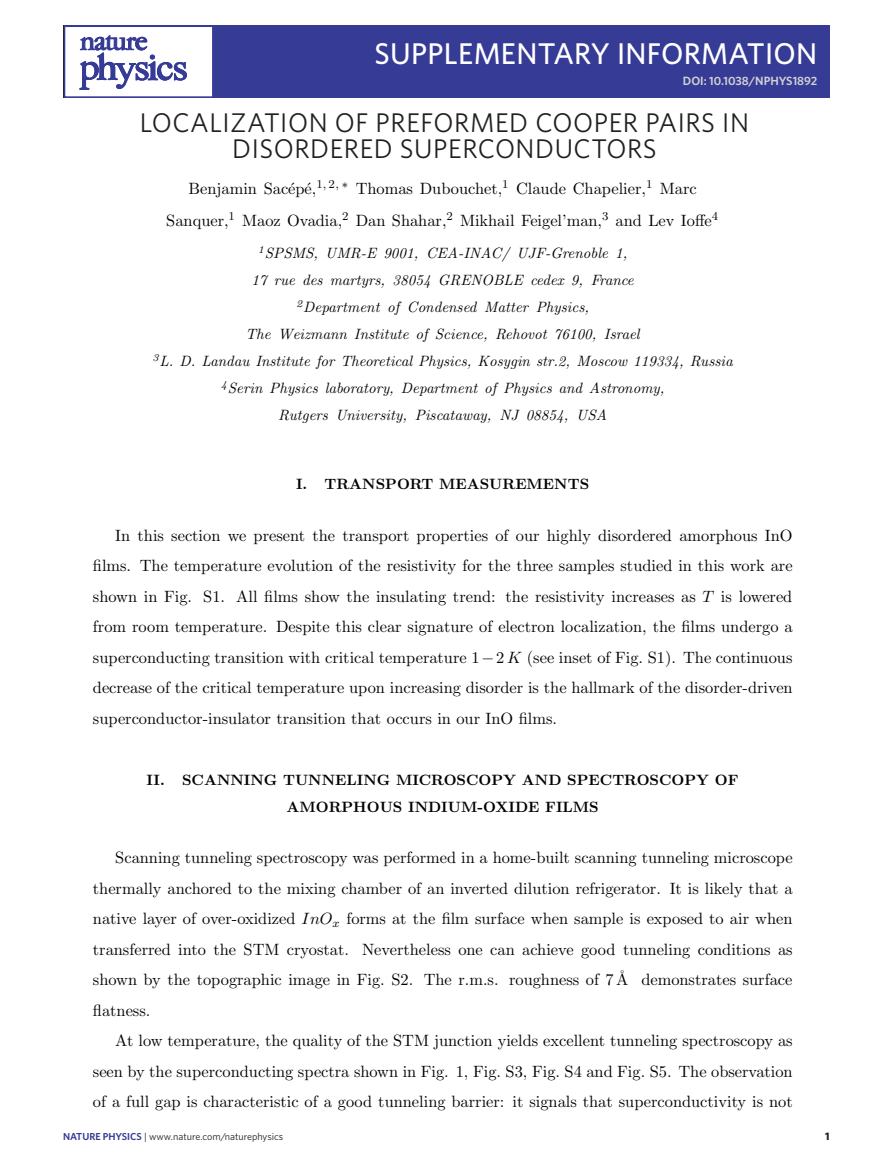
<style>
.page{position:relative;width:893px;height:1174px;background:#fff}
.page>*{position:absolute;margin:0;border:0;box-sizing:border-box;transform-origin:0 0}
.t1{font:500 30px "Whitney";letter-spacing:.01em;color:#fff}
.t2{font:27px/25.5px "Whitney";letter-spacing:.02em;color:#231f20;text-align:center}
.t3{font:18px "CMBX12";color:#000}
.t4{font:16.35px/30.5px "CMR10";color:#000;text-align:center}
.t5{font:15px/26.8px "CMTI10";color:#000;text-align:center}
.t6{font:15px/26.8px "CMBX10";color:#000;text-align:center}
.t7{font:600 12px "Whitney";color:#d1d2d4}
.t8{font:700 10.8px "Whitney";color:#231f20}
.t9{font:10.2px "Whitney";color:#231f20}
.t10{font:600 10.2px "Whitney";color:#363b95}
.s1{font-family:"CMMI10"}
.s2{font-family:"CMSY10"}
.s3{font-weight:600;color:#363b95}
</style>
<div class="page">
<div style="left:64px;top:26px;width:765px;height:72px;background:#363b95"></div>
<div style="left:64px;top:26px;width:150px;height:72px;background:#fff;border:2px solid #363b95"></div>
<svg style="left:80px;top:35px;width:107px;height:55px"></svg>
<p class="t1" style="left:375px;top:34px;width:444px">SUPPLEMENTARY INFORMATION</p>
<p class="t7" style="left:683px;top:73px;width:136px">DOI: 10.1038/NPHYS1892</p>
<p class="t2" style="left:140px;top:109px;width:611px">LOCALIZATION OF PREFORMED COOPER PAIRS IN<br>DISORDERED SUPERCONDUCTORS</p>
<p class="t3" style="left:132px;top:132px;width:622px">Localization of preformed Cooper-pairs in disordered superconductors</p>
<p class="t4" style="left:166px;top:172px;width:553px;line-height:32px">Benjamin Sac´ep´e,<sup>1,</sup> <sup>2,</sup> <sup>∗</sup> Thomas Dubouchet,<sup>1</sup> Claude Chapelier,<sup>1</sup> Marc<br>Sanquer,<sup>1</sup> Maoz Ovadia,<sup>2</sup> Dan Shahar,<sup>2</sup> Mikhail Feigel’man,<sup>3</sup> and Lev Ioffe<sup>4</sup></p>
<p class="t5" style="left:153px;top:239px;width:582px"><sup>1</sup>SPSMS, UMR-E 9001, CEA-INAC/ UJF-Grenoble 1,<br>17 rue des martyrs, 38054 GRENOBLE cedex 9, France<br><sup>2</sup>Department of Condensed Matter Physics,<br>The Weizmann Institute of Science, Rehovot 76100, Israel<br><sup>3</sup>L. D. Landau Institute for Theoretical Physics, Kosygin str.2, Moscow 119334, Russia <sup>4</sup>Serin Physics laboratory, Department of Physics and Astronomy,<br>Rutgers University, Piscataway, NJ 08854, USA</p>
<p class="t6" style="left:296px;top:470px;width:295px">I. TRANSPORT MEASUREMENTS</p>
<p class="t4" style="left:93px;top:519px;width:701px;text-align:justify;text-indent:22px">In this section we present the transport properties of our highly disordered amorphous InO films. The temperature evolution of the resistivity for the three samples studied in this work are shown in Fig. S1. All films show the insulating trend: the resistivity increases as <span class="s1">T</span> is lowered from room temperature. Despite this clear signature of electron localization, the films undergo a superconducting transition with critical temperature 1<span class="s2">−</span>2 <span class="s1">K</span> (see inset of Fig. S1). The continuous decrease of the critical temperature upon increasing disorder is the hallmark of the disorder-driven superconductor-insulator transition that occurs in our InO films.</p>
<p class="t6" style="left:147px;top:766px;width:594px">II. SCANNING TUNNELING MICROSCOPY AND SPECTROSCOPY OF<br>AMORPHOUS INDIUM-OXIDE FILMS</p>
<p class="t4" style="left:115px;top:842px;width:679px">Scanning tunneling spectroscopy was performed in a home-built scanning tunneling microscope</p>
<p class="t4" style="left:93px;top:872px;width:701px">thermally anchored to the mixing chamber of an inverted dilution refrigerator. It is likely that a</p>
<p class="t4" style="left:93px;top:903px;width:701px">native layer of over-oxidized <span class="s1">InO</span><sub>x</sub> forms at the film surface when sample is exposed to air when</p>
<p class="t4" style="left:93px;top:933px;width:701px">transferred into the STM cryostat. Nevertheless one can achieve good tunneling conditions as</p>
<p class="t4" style="left:93px;top:964px;width:701px">shown by the topographic image in Fig. S2. The r.m.s. roughness of 7 ˚A demonstrates surface</p>
<p class="t4" style="left:93px;top:994px;width:59px">flatness.</p>
<p class="t4" style="left:115px;top:1025px;width:679px">At low temperature, the quality of the STM junction yields excellent tunneling spectroscopy as</p>
<p class="t4" style="left:93px;top:1055px;width:701px">seen by the superconducting spectra shown in Fig. 1, Fig. S3, Fig. S4 and Fig. S5. The observation</p>
<p class="t4" style="left:93px;top:1086px;width:701px">of a full gap is characteristic of a good tunneling barrier: it signals that superconductivity is not</p>
<p class="t10" style="left:63px;top:1129px;width:47px">NATURE PHYS</p>
<p class="t9" style="left:127px;top:1129px;width:158px"><span class="s3">ICS</span> | WWW.NATURE.COM/NATUREPHYSICS</p>
<p class="t8" style="left:825px;top:1129px;width:6px">1</p>
</div>
